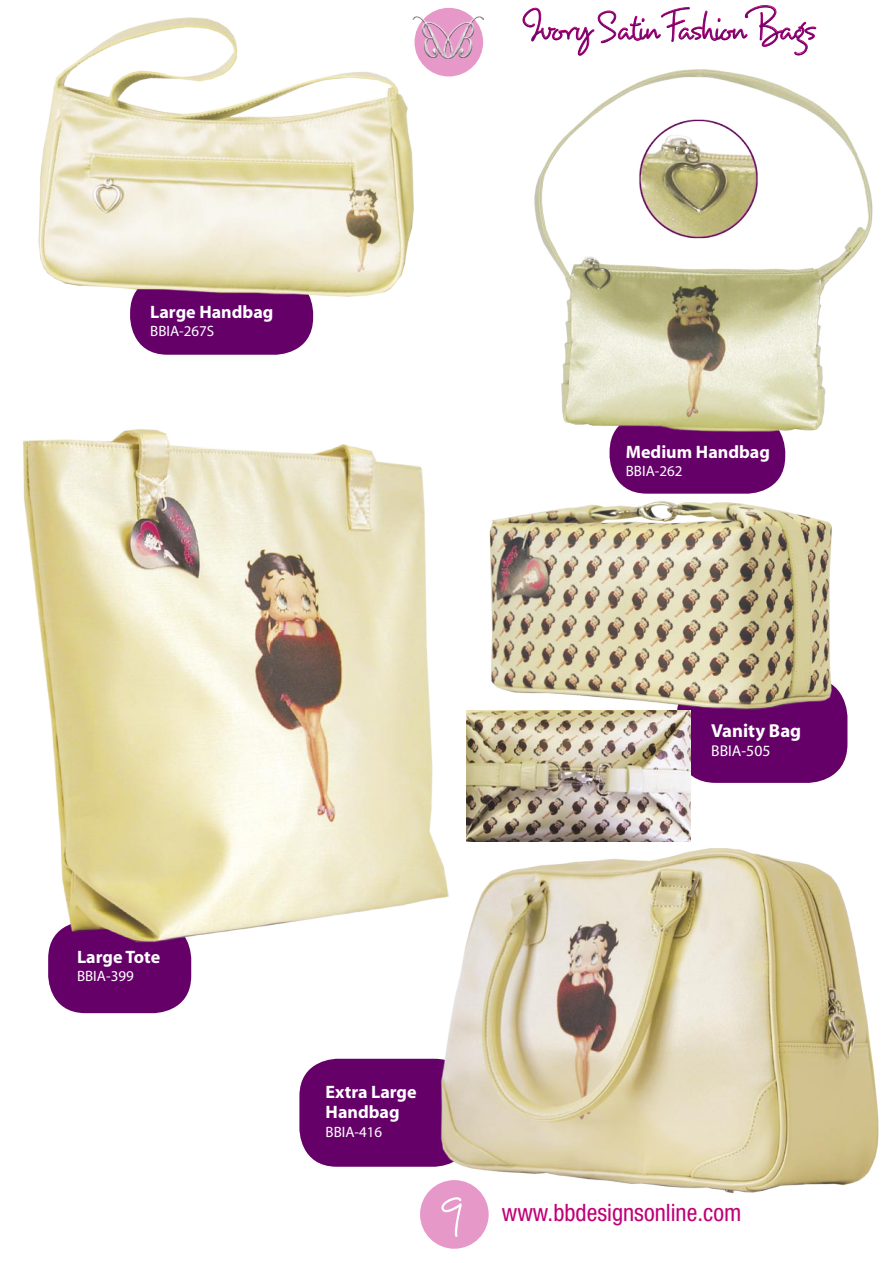
<style>
.page{position:relative;width:893px;height:1263px;background:#fff}
.page>*{position:absolute;margin:0;border:0;box-sizing:border-box;transform-origin:0 0}
.t1{font:61.5px "Dartangnon ITC";color:#fff}
.t2{font:37.5px "Dartangnon ITCTT";color:#650069}
.t3{font:condensed 24px "Helvetica Neue";color:#c10077}
.t4{font:700 18.75px "Myriad";color:#fff}
.t5{font:700 18px/19.5px "Myriad";color:#fff}
.t6{font:15.6px "Myriad";color:#fff}
.t7{font:15px "Myriad";color:#fff}
</style>
<div class="page">
<div style="left:19px;top:1191px;width:10px;height:11px;border:1px solid #fff;border-radius:50%"></div>
<svg style="left:522px;top:5px;width:294px;height:42px"></svg>
<div style="left:414px;top:7px;width:70px;height:70px;background:#e699c9;border-radius:50%"></div>
<div style="left:413px;top:6px;width:72px;height:72px;border:2px solid #fff;border-radius:50%"></div>
<img style="left:421px;top:15px;width:62px;height:44px">
<div style="left:419px;top:1179px;width:70px;height:70px;background:#e699c9;border-radius:50%"></div>
<div style="left:418px;top:1178px;width:72px;height:72px;border:2px solid #fff;border-radius:50%"></div>
<div style="left:299px;top:1058px;width:134px;height:109px;background:#650069"></div>
<img style="left:433px;top:848px;width:446px;height:350px">
<svg style="left:690px;top:691px;width:158px;height:93px;background:#6e1072"></svg>
<img style="left:482px;top:501px;width:357px;height:213px">
<svg style="left:48px;top:966px;width:144px;height:48px;background:#751a78"></svg>
<img style="left:23px;top:429px;width:447px;height:537px">
<svg style="left:609px;top:445px;width:177px;height:49px;background:#711475"></svg>
<img style="left:534px;top:47px;width:339px;height:398px">
<svg style="left:130px;top:313px;width:184px;height:42px;background:#721575"></svg>
<img style="left:38px;top:16px;width:383px;height:297px">
<img style="left:467px;top:711px;width:223px;height:131px">
<p class="t2" style="left:525px;top:4px;width:291px">Ivory Satin Fashion Bags</p>
<p class="t5" style="left:150px;top:303px;width:125px">Large Handbag</p>
<p class="t7" style="left:150px;top:323px;width:66px">BBIA-267S</p>
<p class="t5" style="left:626px;top:443px;width:146px">Medium Handbag</p>
<p class="t7" style="left:626px;top:464px;width:58px">BBIA-262</p>
<p class="t5" style="left:77px;top:948px;width:85px">Large Tote</p>
<p class="t7" style="left:77px;top:968px;width:58px">BBIA-399</p>
<p class="t4" style="left:711px;top:721px;width:92px">Vanity Bag</p>
<p class="t6" style="left:711px;top:743px;width:61px">BBIA-505</p>
<p class="t5" style="left:326px;top:1083px;width:93px">Extra Large<br>Handbag</p>
<p class="t7" style="left:326px;top:1125px;width:58px">BBIA-416</p>
<p class="t1" style="left:440px;top:1166px;width:26px">9</p>
<p class="t3" style="left:502px;top:1199px;width:241px">www.bbdesignsonline.com</p>
</div>
